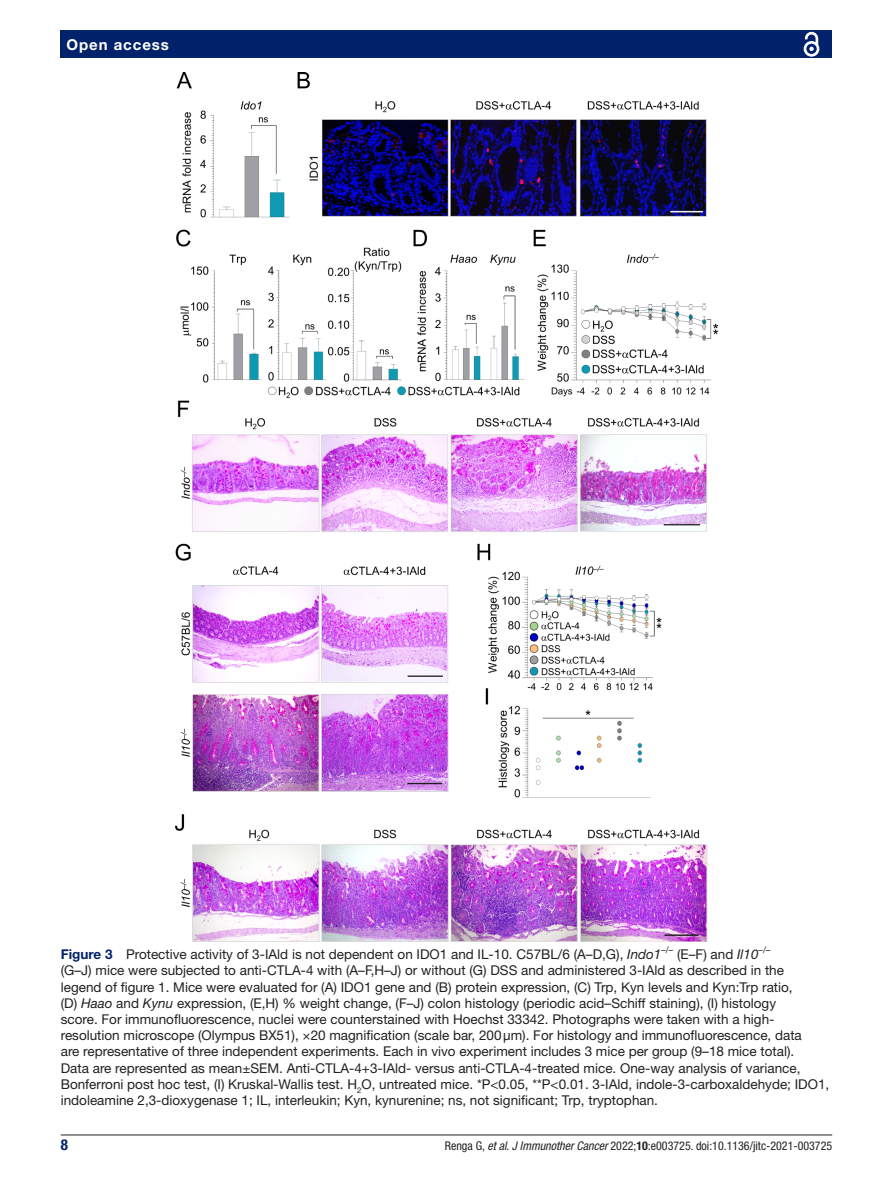
<style>
.page{position:relative;width:893px;height:1191px;background:#fff}
.page>*{position:absolute;margin:0;border:0;box-sizing:border-box;transform-origin:0 0}
.t1{font:700 15px "Helvetica Neue LT Std";letter-spacing:.065em;color:#fff}
.t2{font:700 condensed 15px "Helvetica Neue LT Std";color:#00226b}
.t3{font:13.5px/16.2px "Helvetica Neue LT Std";color:#231f20}
.t4{font:condensed 12px "Helvetica Neue LT Std";color:#231f20}
.t5{font:italic 9px "Helvetica Neue LT Std";color:#231f20}
.s1{font-weight:700;color:#00226b}
.s2{font-style:italic}
.s3{font-weight:700}
</style>
<div class="page">
<hr style="left:61px;top:1134px;width:771px;height:1px;background:#231f20">
<div style="left:61px;top:31px;width:771px;height:27px;background:#00226b"></div>
<svg style="left:803px;top:31px;width:17px;height:26px"></svg>
<img style="left:175px;top:73px;width:543px;height:868px">
<p class="t1" style="left:66px;top:35px;width:104px">Open access</p>
<p class="t3" style="left:61px;top:946px;width:602px"><span class="s1">Figure 3</span> Protective activity of 3-IAld is not dependent on IDO1 and IL-10. C57BL/6 (A–D,G), <span class="s2">Indo1</span></p>
<p class="t5" style="left:661px;top:944px;width:13px">–/–</p>
<p class="t3" style="left:677px;top:946px;width:83px">(E–F) and <span class="s2">Il10</span></p>
<p class="t5" style="left:759px;top:944px;width:13px">–/–</p>
<p class="t3" style="left:61px;top:962px;width:770px">(G–J) mice were subjected to anti-CTLA-4 with (A–F,H–J) or without (G) DSS and administered 3-IAld as described in the<br>legend of figure 1. Mice were evaluated for (A) IDO1 gene and (B) protein expression, (C) Trp, Kyn levels and Kyn:Trp ratio,<br>(D) <span class="s2">Haao</span> and <span class="s2">Kynu</span> expression, (E,H) % weight change, (F–J) colon histology (periodic acid–Schiff staining), (I) histology<br>score. For immunofluorescence, nuclei were counterstained with Hoechst 33342. Photographs were taken with a high&shy;resolution microscope (Olympus BX51), ×20 magnification (scale bar, 200µm). For histology and immunofluorescence, data<br>are representative of three independent experiments. Each in vivo experiment includes 3 mice per group (9–18 mice total).<br>Data are represented as mean±SEM. Anti-CTLA-4+3-IAld- versus anti-CTLA-4-treated mice. One-way analysis of variance, Bonferroni post hoc test, (I) Kruskal-Wallis test. H<sub>2</sub>O, untreated mice. *P&lt;0.05, **P&lt;0.01. 3-IAld, indole-3-carboxaldehyde; IDO1, indoleamine 2,3-dioxygenase 1; IL, interleukin; Kyn, kynurenine; ns, not significant; Trp, tryptophan.</p>
<p class="t2" style="left:61px;top:1135px;width:9px">8</p>
<p class="t4" style="left:445px;top:1138px;width:389px">Renga G, <span class="s2">et al</span>. <span class="s2">J Immunother Cancer</span> 2022;<span class="s3">10</span>:e003725. doi:10.1136/jitc-2021-003725</p>
</div>
